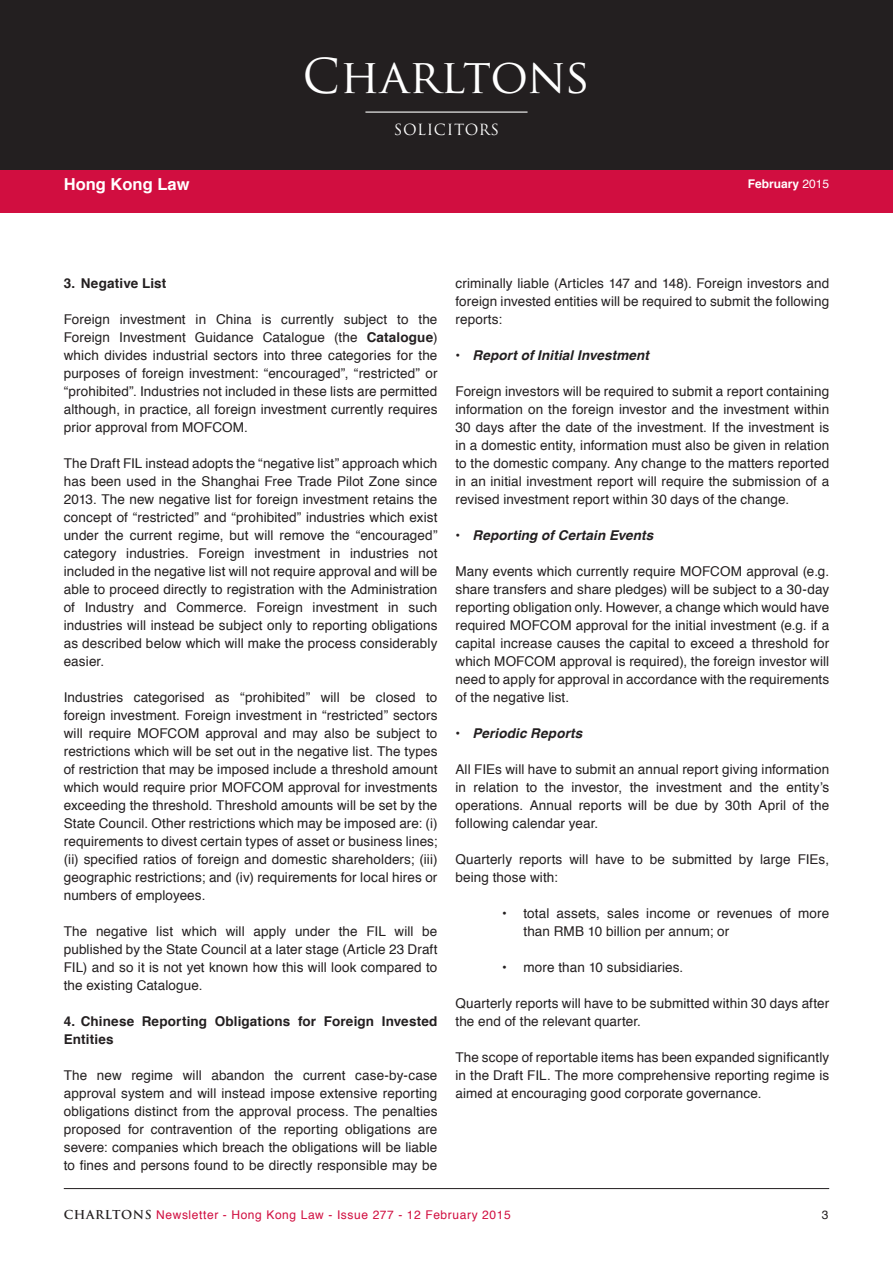
<style>
.page{position:relative;width:893px;height:1263px;background:#fff}
.page>*{position:absolute;margin:0;border:0;box-sizing:border-box;transform-origin:0 0}
.t1{font:46.8px "Trajan Pro";color:#fff}
.t2{font:700 16.5px "Helvetica";color:#fff}
.t3{font:15px "Trajan Pro";letter-spacing:.04em;color:#fff}
.body_text{font:13.5px/18px "Helvetica";letter-spacing:.01em;color:#231f20;text-align:justify}
.body_text_i_heading{font:700 13.5px/18px "Helvetica";letter-spacing:.01em;color:#231f20}
.t4{font:italic 700 13.5px "Helvetica";letter-spacing:.01em;color:#231f20}
.t5{font:12px "Helvetica";letter-spacing:.05em;color:#d10e40}
.t6{font:700 12px "Helvetica";color:#fff}
.t7{font:12px "Helvetica";color:#231f20}
.s1{font-weight:400}
.s2{font-weight:700}
.s3{font-style:normal}
.s4{font-family:"Trajan Pro";font-weight:700;color:#231f20}
</style>
<div class="page">
<div style="left:0;top:194px;width:893px;height:19px;background:#d10e40"></div>
<hr style="left:64px;top:1188px;width:765px;height:1px;background:#231f20">
<div style="left:0;top:0;width:893px;height:170px;background:#231f20"></div>
<div style="left:0;top:170px;width:893px;height:32px;background:#d10e40"></div>
<hr style="left:365px;top:112px;width:162px;height:1px;background:#fff">
<p class="t2" style="left:64px;top:171px;width:127px">Hong Kong Law</p>
<h1 class="t1" style="left:303px;top:47px;width:289px">Charltons</h1>
<p class="t3" style="left:394px;top:120px;width:107px">SOLICITORS</p>
<p class="t6" style="left:748px;top:174px;width:83px">February <span class="s1">2015</span></p>
<p class="body_text_i_heading" style="left:64px;top:274px;width:104px">3. Negative List</p>
<p class="body_text" style="left:64px;top:311px;width:375px">Foreign investment in China is currently subject to the Foreign Investment Guidance Catalogue (the <span class="s2">Catalogue</span>) which divides industrial sectors into three categories for the purposes of foreign investment: “encouraged”, “restricted” or “prohibited”. Industries not included in these lists are permitted although, in practice, all foreign investment currently requires prior approval from MOFCOM.</p>
<p class="body_text" style="left:64px;top:455px;width:375px">The Draft FIL instead adopts the “negative list” approach which has been used in the Shanghai Free Trade Pilot Zone since 2013. The new negative list for foreign investment retains the concept of “restricted” and “prohibited” industries which exist under the current regime, but will remove the “encouraged” category industries. Foreign investment in industries not included in the negative list will not require approval and will be able to proceed directly to registration with the Administration of Industry and Commerce. Foreign investment in such industries will instead be subject only to reporting obligations as described below which will make the process considerably easier.</p>
<p class="body_text" style="left:64px;top:689px;width:375px">Industries categorised as “prohibited” will be closed to foreign investment. Foreign investment in “restricted” sectors will require MOFCOM approval and may also be subject to restrictions which will be set out in the negative list. The types of restriction that may be imposed include a threshold amount which would require prior MOFCOM approval for investments exceeding the threshold. Threshold amounts will be set by the State Council. Other restrictions which may be imposed are: (i) requirements to divest certain types of asset or business lines; (ii) specified ratios of foreign and domestic shareholders; (iii) geographic restrictions; and (iv) requirements for local hires or numbers of employees.</p>
<p class="body_text" style="left:64px;top:923px;width:375px">The negative list which will apply under the FIL will be published by the State Council at a later stage (Article 23 Draft FIL) and so it is not yet known how this will look compared to the existing Catalogue.</p>
<p class="body_text_i_heading" style="left:64px;top:1012px;width:375px">4. Chinese Reporting Obligations for Foreign Invested<br>Entities</p>
<p class="body_text" style="left:64px;top:1067px;width:375px">The new regime will abandon the current case-by-case approval system and will instead impose extensive reporting obligations distinct from the approval process. The penalties proposed for contravention of the reporting obligations are severe: companies which breach the obligations will be liable to fines and persons found to be directly responsible may be</p>
<p class="body_text" style="left:455px;top:275px;width:375px">criminally liable (Articles 147 and 148). Foreign investors and foreign invested entities will be required to submit the following reports:</p>
<p class="t4" style="left:455px;top:344px;width:195px"><span class="s3">•</span> Report of Initial Investment</p>
<p class="body_text" style="left:455px;top:383px;width:375px">Foreign investors will be required to submit a report containing information on the foreign investor and the investment within 30 days after the date of the investment. If the investment is in a domestic entity, information must also be given in relation to the domestic company. Any change to the matters reported in an initial investment report will require the submission of a revised investment report within 30 days of the change.</p>
<p class="t4" style="left:455px;top:524px;width:199px"><span class="s3">•</span> Reporting of Certain Events</p>
<p class="body_text" style="left:455px;top:563px;width:375px">Many events which currently require MOFCOM approval (e.g. share transfers and share pledges) will be subject to a 30-day reporting obligation only. However, a change which would have required MOFCOM approval for the initial investment (e.g. if a capital increase causes the capital to exceed a threshold for which MOFCOM approval is required), the foreign investor will need to apply for approval in accordance with the requirements of the negative list.</p>
<p class="t4" style="left:455px;top:722px;width:128px"><span class="s3">•</span> Periodic Reports</p>
<p class="body_text" style="left:455px;top:761px;width:375px">All FIEs will have to submit an annual report giving information in relation to the investor, the investment and the entity’s operations. Annual reports will be due by 30th April of the following calendar year.</p>
<p class="body_text" style="left:455px;top:851px;width:375px">Quarterly reports will have to be submitted by large FIEs, being those with:</p>
<p class="body_text" style="left:523px;top:905px;width:307px;text-indent:-21px"><span class="s2">•</span> total assets, sales income or revenues of more than RMB 10 billion per annum; or</p>
<p class="body_text" style="left:502px;top:959px;width:183px"><span class="s2">•</span> more than 10 subsidiaries.</p>
<p class="body_text" style="left:455px;top:995px;width:375px">Quarterly reports will have to be submitted within 30 days after the end of the relevant quarter.</p>
<p class="body_text" style="left:455px;top:1049px;width:375px">The scope of reportable items has been expanded significantly in the Draft FIL. The more comprehensive reporting regime is aimed at encouraging good corporate governance.</p>
<p class="t5" style="left:64px;top:1206px;width:448px"><span class="s4">CHARLTONS</span> Newsletter - Hong Kong Law - Issue 277 - 12 February 2015</p>
<p class="t7" style="left:822px;top:1206px;width:8px">3</p>
</div>
